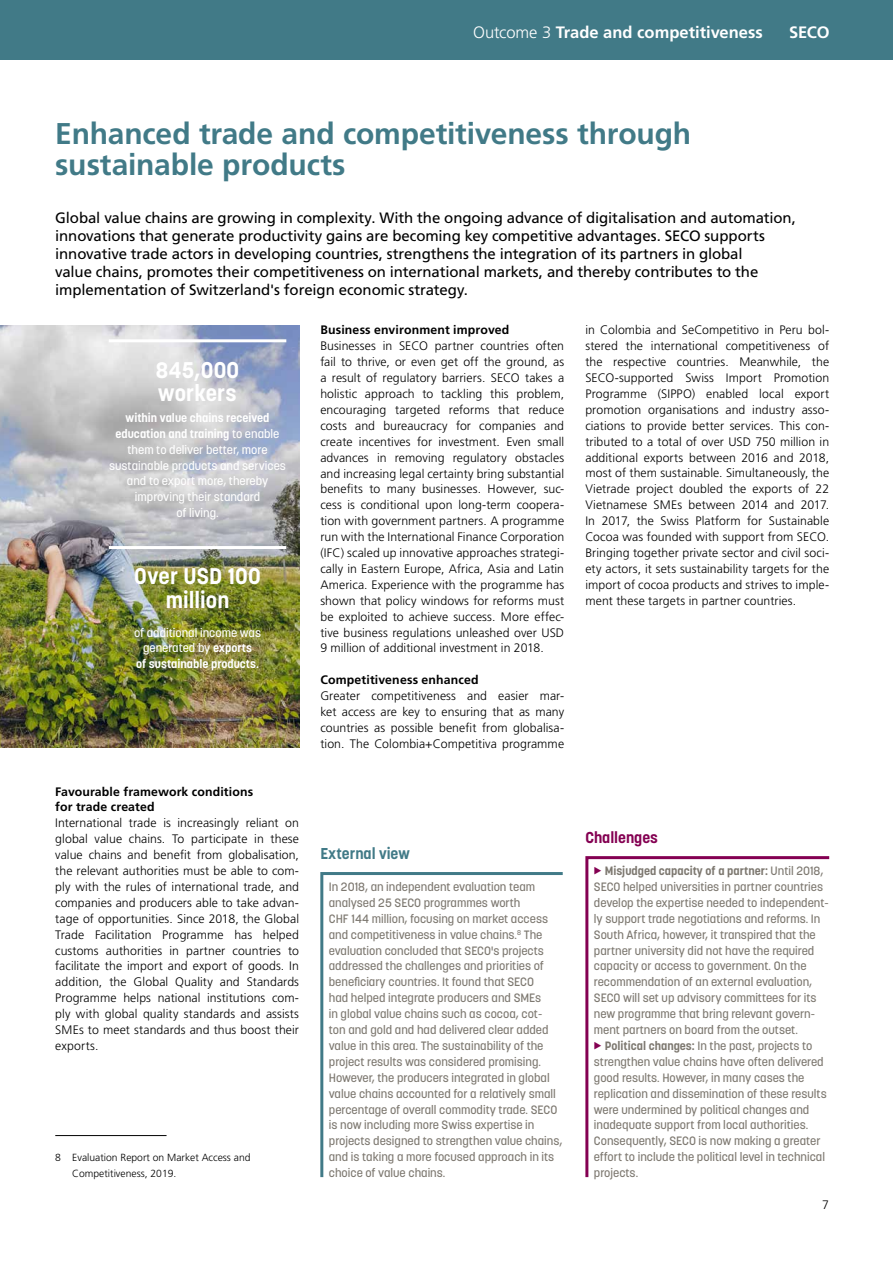
<style>
.page{position:relative;width:893px;height:1263px;background:#fff}
.page>*{position:absolute;margin:0;border:0;box-sizing:border-box;transform-origin:0 0}
.t1{font:700 30px/31.8px "Frutiger LT Pro";letter-spacing:-.005em;color:#417a87}
.t2{font:700 22.5px/23.9px "Korolev";letter-spacing:.005em;color:#fff}
.t3{font:700 16.5px "Frutiger LT Pro";color:#fff}
.t4{font:700 15.6px "Korolev";color:#417a87}
.t5{font:700 15.6px "Korolev";color:#840052}
.t6{font:15px/18px "Frutiger LT Pro";letter-spacing:-.01em;color:#000}
.t7{font:300 12.3px/15.9px "Frutiger LT Pro";letter-spacing:.005em;color:#000;text-align:justify}
.t8{font:700 12.3px/15.9px "Frutiger LT Pro";letter-spacing:.015em;color:#000}
.t9{font:500 12px/15.9px "Korolev";color:#7d7870}
.t10{font:500 12px/15.9px "Korolev";color:#fff;text-align:center}
.t11{font:300 10.35px/15.9px "Frutiger LT Pro";color:#000}
.s1{font-weight:300}
.s2{font-weight:700}
</style>
<div class="page">
<div style="left:0;top:0;width:893px;height:60px;background:#417a87"></div>
<img style="left:0;top:326px;width:299px;height:422px">
<svg style="left:585px;top:856px;width:245px;height:322px"></svg>
<svg style="left:320px;top:872px;width:243px;height:306px"></svg>
<hr style="left:109px;top:339px;width:177px;height:3px;background:#fff">
<hr style="left:109px;top:546px;width:177px;height:3px;background:#fff">
<hr style="left:55px;top:1135px;width:112px;height:1px;background:#000">
<svg style="left:595px;top:867px;width:6px;height:8px"></svg>
<svg style="left:595px;top:1042px;width:6px;height:7px"></svg>
<h3 class="t3" style="left:473px;top:22px;width:291px"><span class="s1">Outcome 3</span> Trade and competitiveness</h3>
<h3 class="t3" style="left:789px;top:22px;width:42px">SECO</h3>
<h1 class="t1" style="left:55px;top:117px;width:637px">Enhanced trade and competitiveness through sustainable products</h1>
<p class="t6" style="left:55px;top:209px;width:742px">Global value chains are growing in complexity. With the ongoing advance of digitalisation and automation, innovations that generate productivity gains are becoming key competitive advantages. SECO supports innovative trade actors in developing countries, strengthens the integration of its partners in global<br>value chains, promotes their competitiveness on international markets, and thereby contributes to the implementation of Switzerland's foreign economic strategy.</p>
<h2 class="t2" style="left:156px;top:358px;width:85px">845,000 workers</h2>
<p class="t10" style="left:109px;top:410px;width:178px"><span class="s2">within value chains received education and training</span> to enable them to deliver better, more sustainable products and services and to export more, thereby improving their standard<br>of living.</p>
<h2 class="t2" style="left:134px;top:564px;width:128px;text-align:center">Over USD 100 million</h2>
<p class="t10" style="left:134px;top:624px;width:128px">of additional income was generated by <span class="s2">exports<br>of sustainable products.</span></p>
<p class="t8" style="left:55px;top:783px;width:200px">Favourable framework conditions for trade created</p>
<p class="t7" style="left:55px;top:815px;width:245px">International trade is increasingly reliant on global value chains. To participate in these value chains and benefit from globalisation, the relevant authorities must be able to com&shy;ply with the rules of international trade, and companies and producers able to take advan&shy;tage of opportunities. Since 2018, the Global Trade Facilitation Programme has helped customs authorities in partner countries to facilitate the import and export of goods. In addition, the Global Quality and Standards Programme helps national institutions com&shy;ply with global quality standards and assists SMEs to meet standards and thus boost their exports.</p>
<p class="t11" style="left:72px;top:1150px;width:180px;text-indent:-17px">8 Evaluation Report on Market Access and<br>Competitiveness, 2019.</p>
<p class="t8" style="left:320px;top:322px;width:191px">Business environment improved</p>
<p class="t7" style="left:320px;top:338px;width:245px">Businesses in SECO partner countries often fail to thrive, or even get off the ground, as a result of regulatory barriers. SECO takes a holistic approach to tackling this problem, encouraging targeted reforms that reduce costs and bureaucracy for companies and create incentives for investment. Even small advances in removing regulatory obstacles and increasing legal certainty bring substantial benefits to many businesses. However, suc&shy;cess is conditional upon long-term coopera&shy;tion with government partners. A programme run with the International Finance Corporation (IFC) scaled up innovative approaches strategi&shy;cally in Eastern Europe, Africa, Asia and Latin America. Experience with the programme has shown that policy windows for reforms must be exploited to achieve success. More effec&shy;tive business regulations unleashed over USD 9 million of additional investment in 2018.</p>
<p class="t8" style="left:320px;top:672px;width:160px">Competitiveness enhanced</p>
<p class="t7" style="left:320px;top:688px;width:245px">Greater competitiveness and easier mar&shy;ket access are key to ensuring that as many countries as possible benefit from globalisa&shy;tion. The Colombia+Competitiva programme</p>
<p class="t7" style="left:585px;top:322px;width:245px">in Colombia and SeCompetitivo in Peru bol&shy;stered the international competitiveness of the respective countries. Meanwhile, the SECO-supported Swiss Import Promotion Programme (SIPPO) enabled local export promotion organisations and industry asso&shy;ciations to provide better services. This con&shy;tributed to a total of over USD 750 million in additional exports between 2016 and 2018, most of them sustainable. Simultaneously, the Vietrade project doubled the exports of 22<br>Vietnamese SMEs between 2014 and 2017.<br>In 2017, the Swiss Platform for Sustainable Cocoa was founded with support from SECO.<br>Bringing together private sector and civil soci&shy;ety actors, it sets sustainability targets for the import of cocoa products and strives to imple&shy;ment these targets in partner countries.</p>
<p class="t4" style="left:320px;top:844px;width:91px">External view</p>
<p class="t9" style="left:329px;top:879px;width:235px">In 2018, an independent evaluation team analysed 25 SECO programmes worth<br>CHF 144 million, focusing on market access and competitiveness in value chains.<sup>8</sup> The evaluation concluded that SECO's projects addressed the challenges and priorities of beneficiary countries. It found that SECO<br>had helped integrate producers and SMEs<br>in global value chains such as cocoa, cot-<br>ton and gold and had delivered clear added value in this area. The sustainability of the project results was considered promising.<br>However, the producers integrated in global value chains accounted for a relatively small percentage of overall commodity trade. SECO is now including more Swiss expertise in projects designed to strengthen value chains, and is taking a more focused approach in its choice of value chains.</p>
<p class="t5" style="left:585px;top:828px;width:74px">Challenges</p>
<p class="t9" style="left:594px;top:863px;width:236px;text-indent:11px"><span class="s2">Misjudged capacity of a partner:</span> Until 2018, SECO helped universities in partner countries develop the expertise needed to independent&shy;ly support trade negotiations and reforms. In South Africa, however, it transpired that the partner university did not have the required capacity or access to government. On the recommendation of an external evaluation, SECO will set up advisory committees for its new programme that bring relevant govern&shy;ment partners on board from the outset.</p>
<p class="t9" style="left:594px;top:1038px;width:234px;text-indent:11px"><span class="s2">Political changes:</span> In the past, projects to strengthen value chains have often delivered good results. However, in many cases the replication and dissemination of these results were undermined by political changes and inadequate support from local authorities.<br>Consequently, SECO is now making a greater effort to include the political level in technical projects.</p>
<p class="t7" style="left:822px;top:1197px;width:8px">7</p>
</div>
